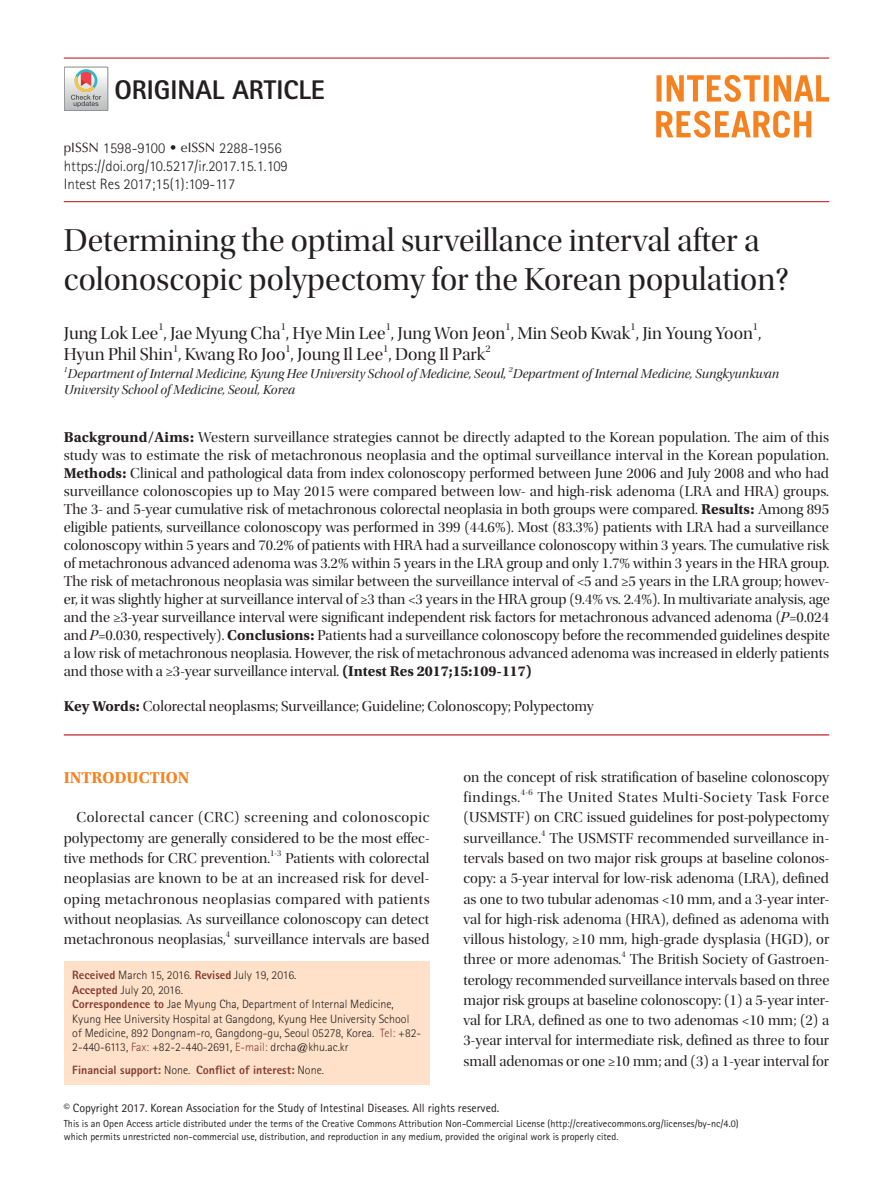
<style>
.page{position:relative;width:893px;height:1191px;background:#fff}
.page>*{position:absolute;margin:0;border:0;box-sizing:border-box;transform-origin:0 0}
.t1{font:33px/39.6px "Utopia Std Disp";color:#231f20}
.t2{font:800 27px "Rotis Sans Serif Std";color:#231f20}
.t3{font:18px "Utopia Std Disp";color:#231f20}
.t4{font:700 16.5px "Utopia Std";color:#f58220}
.t5{font:15px/20.2px "Utopia Std Disp";color:#231f20;text-align:justify}
.t6{font:300 15px/18px "Rotis Sans Serif Std";color:#231f20}
.t7{font:13.5px "Utopia Std Disp It";color:#231f20}
.t8{font:300 12px/14.4px "Rotis Sans Serif Std";color:#231f20}
.t9{font:12px "Rotis Sans Serif Std";color:#231f20}
.t10{font:800 12px "Rotis Sans Serif Std";color:#843c2f}
.t11{font:10.5px "Utopia Std Disp";color:#231f20}
.t12{font:10.2px/12.3px "Rotis Sans Serif Std";color:#231f20}
.t13{font:8.7px "Utopia Std Disp";color:#231f20}
.t14{font:7.8px "Utopia Std Disp It";color:#231f20}
.s1{font-family:"Optima LT Std";font-weight:400;font-size:13.5px}
.s2{font-family:"Utopia Std";font-weight:700}
.s3{font-style:italic}
.s4{font-weight:800;color:#843c2f}
.s5{color:#843c2f}
.s6{font-weight:300;color:#231f20}
</style>
<div class="page">
<hr style="left:64px;top:58px;width:765px;height:1px;background:#b50e16">
<hr style="left:64px;top:201px;width:765px;height:1px;background:#b50e16">
<svg style="left:656px;top:111px;width:155px;height:27px"></svg>
<svg style="left:656px;top:75px;width:173px;height:27px"></svg>
<svg style="left:64px;top:67px;width:44px;height:44px"></svg>
<hr style="left:64px;top:734px;width:765px;height:1px;background:#b50e16">
<div style="left:64px;top:960px;width:365px;height:124px;background:#fee1c8"></div>
<h2 class="t2" style="left:114px;top:73px;width:212px">ORIGINAL ARTICLE</h2>
<p class="t6" style="left:64px;top:139px;width:226px"><span class="s1">pISSN</span> 1598-9100 <span class="s1">• eISSN</span> 2288-1956 https://doi.org/10.5217/ir.2017.15.1.109<br>Intest Res 2017;15(1):109-117</p>
<h1 class="t1" style="left:64px;top:221px;width:727px">Determining the optimal surveillance interval after a colonoscopic polypectomy for the Korean population?</h1>
<p class="t3" style="left:64px;top:323px;width:699px">Jung Lok Lee , Jae Myung Cha , Hye Min Lee , Jung Won Jeon , Min Seob Kwak , Jin Young Yoon ,</p>
<p class="t11" style="left:158px;top:321px;width:7px">1</p>
<p class="t11" style="left:281px;top:321px;width:7px">1</p>
<p class="t11" style="left:386px;top:321px;width:7px">1</p>
<p class="t11" style="left:505px;top:321px;width:7px">1</p>
<p class="t11" style="left:630px;top:321px;width:7px">1</p>
<p class="t11" style="left:753px;top:321px;width:7px">1</p>
<p class="t3" style="left:64px;top:345px;width:423px">Hyun Phil Shin , Kwang Ro Joo , Joung Il Lee , Dong Il Park</p>
<p class="t11" style="left:173px;top:343px;width:7px">1</p>
<p class="t11" style="left:285px;top:343px;width:7px">1</p>
<p class="t11" style="left:383px;top:343px;width:7px">1</p>
<p class="t11" style="left:485px;top:343px;width:7px">2</p>
<p class="t14" style="left:64px;top:365px;width:5px">1</p>
<p class="t7" style="left:68px;top:367px;width:440px">Department of Internal Medicine, Kyung Hee University School of Medicine, Seoul,</p>
<p class="t14" style="left:509px;top:365px;width:5px">2</p>
<p class="t7" style="left:513px;top:367px;width:268px">Department of Internal Medicine, Sungkyunkwan</p>
<p class="t7" style="left:64px;top:383px;width:233px">University School of Medicine, Seoul, Korea</p>
<p class="t5" style="left:64px;top:428px;width:768px;line-height:18px"><span class="s2">Background/Aims:</span> Western surveillance strategies cannot be directly adapted to the Korean population. The aim of this study was to estimate the risk of metachronous neoplasia and the optimal surveillance interval in the Korean population.<br><span class="s2">Methods:</span> Clinical and pathological data from index colonoscopy performed between June 2006 and July 2008 and who had surveillance colonoscopies up to May 2015 were compared between low- and high-risk adenoma (LRA and HRA) groups.<br>The 3- and 5-year cumulative risk of metachronous colorectal neoplasia in both groups were compared. <span class="s2">Results:</span> Among 895 eligible patients, surveillance colonoscopy was performed in 399 (44.6%). Most (83.3%) patients with LRA had a surveillance colonoscopy within 5 years and 70.2% of patients with HRA had a surveillance colonoscopy within 3 years. The cumulative risk of metachronous advanced adenoma was 3.2% within 5 years in the LRA group and only 1.7% within 3 years in the HRA group.<br>The risk of metachronous neoplasia was similar between the surveillance interval of &lt;5 and ≥5 years in the LRA group; howev&shy;er, it was slightly higher at surveillance interval of ≥3 than &lt;3 years in the HRA group (9.4% vs. 2.4%). In multivariate analysis, age and the ≥3-year surveillance interval were significant independent risk factors for metachronous advanced adenoma (<span class="s3">P</span>=0.024 and <span class="s3">P</span>=0.030, respectively). <span class="s2">Conclusions:</span> Patients had a surveillance colonoscopy before the recommended guidelines despite a low risk of metachronous neoplasia. However, the risk of metachronous advanced adenoma was increased in elderly patients and those with a ≥3-year surveillance interval. <span class="s2">(Intest Res 2017;15:109-117)</span></p>
<p class="t5" style="left:64px;top:696px;width:532px"><span class="s2">Key Words:</span> Colorectal neoplasms; Surveillance; Guideline; Colonoscopy; Polypectomy</p>
<p class="t4" style="left:64px;top:768px;width:127px">INTRODUCTION</p>
<p class="t5" style="left:64px;top:808px;width:367px;text-indent:13px">Colorectal cancer (CRC) screening and colonoscopic polypectomy are generally considered to be the most effec&shy;tive methods for CRC prevention.</p>
<p class="t13" style="left:270px;top:848px;width:13px">1-3</p>
<p class="t5" style="left:64px;top:848px;width:367px;text-indent:222px">Patients with colorectal neoplasias are known to be at an increased risk for devel&shy;oping metachronous neoplasias compared with patients without neoplasias. As surveillance colonoscopy can detect metachronous neoplasias,</p>
<p class="t13" style="left:226px;top:929px;width:6px">4</p>
<p class="t5" style="left:234px;top:929px;width:197px">surveillance intervals are based</p>
<p class="t8" style="left:72px;top:968px;width:350px"><span class="s4">Received</span> March 15, 2016. <span class="s4">Revised</span> July 19, 2016.<br><span class="s4">Accepted</span> July 20, 2016.<br><span class="s4">Correspondence to</span> Jae Myung Cha, Department of Internal Medicine, Kyung Hee University Hospital at Gangdong, Kyung Hee University School of Medicine, 892 Dongnam-ro, Gangdong-gu, Seoul 05278, Korea. <span class="s5">Tel:</span> +82- 2-440-6113, <span class="s5">Fax:</span> +82-2-440-2691, <span class="s5">E-mail:</span> drcha@khu.ac.kr</p>
<p class="t10" style="left:72px;top:1062px;width:253px">Financial support: <span class="s6">None.</span> Conflict of interest: <span class="s6">None.</span></p>
<p class="t5" style="left:463px;top:767px;width:367px">on the concept of risk stratification of baseline colonoscopy findings.</p>
<p class="t13" style="left:521px;top:787px;width:14px">4-6</p>
<p class="t5" style="left:463px;top:787px;width:367px;text-indent:74px">The United States Multi-Society Task Force (USMSTF) on CRC issued guidelines for post-polypectomy surveillance.</p>
<p class="t13" style="left:541px;top:828px;width:6px">4</p>
<p class="t5" style="left:463px;top:828px;width:367px;text-indent:86px">The USMSTF recommended surveillance in&shy;tervals based on two major risk groups at baseline colonos&shy;copy: a 5-year interval for low-risk adenoma (LRA), defined as one to two tubular adenomas &lt;10 mm, and a 3-year inter&shy;val for high-risk adenoma (HRA), defined as adenoma with villous histology, ≥10 mm, high-grade dysplasia (HGD), or three or more adenomas.</p>
<p class="t13" style="left:621px;top:949px;width:6px">4</p>
<p class="t5" style="left:463px;top:949px;width:367px;text-indent:166px">The British Society of Gastroen&shy;terology recommended surveillance intervals based on three major risk groups at baseline colonoscopy: (1) a 5-year inter&shy;val for LRA, defined as one to two adenomas &lt;10 mm; (2) a 3-year interval for intermediate risk, defined as three to four small adenomas or one ≥10 mm; and (3) a 1-year interval for</p>
<p class="t9" style="left:64px;top:1101px;width:437px">© Copyright 2017. Korean Association for the Study of Intestinal Diseases. All rights reserved.</p>
<p class="t12" style="left:64px;top:1117px;width:676px">This is an Open Access article distributed under the terms of the Creative Commons Attribution Non-Commercial License (http://creativecommons.org/licenses/by-nc/4.0) which permits unrestricted non-commercial use, distribution, and reproduction in any medium, provided the original work is properly cited.</p>
</div>
